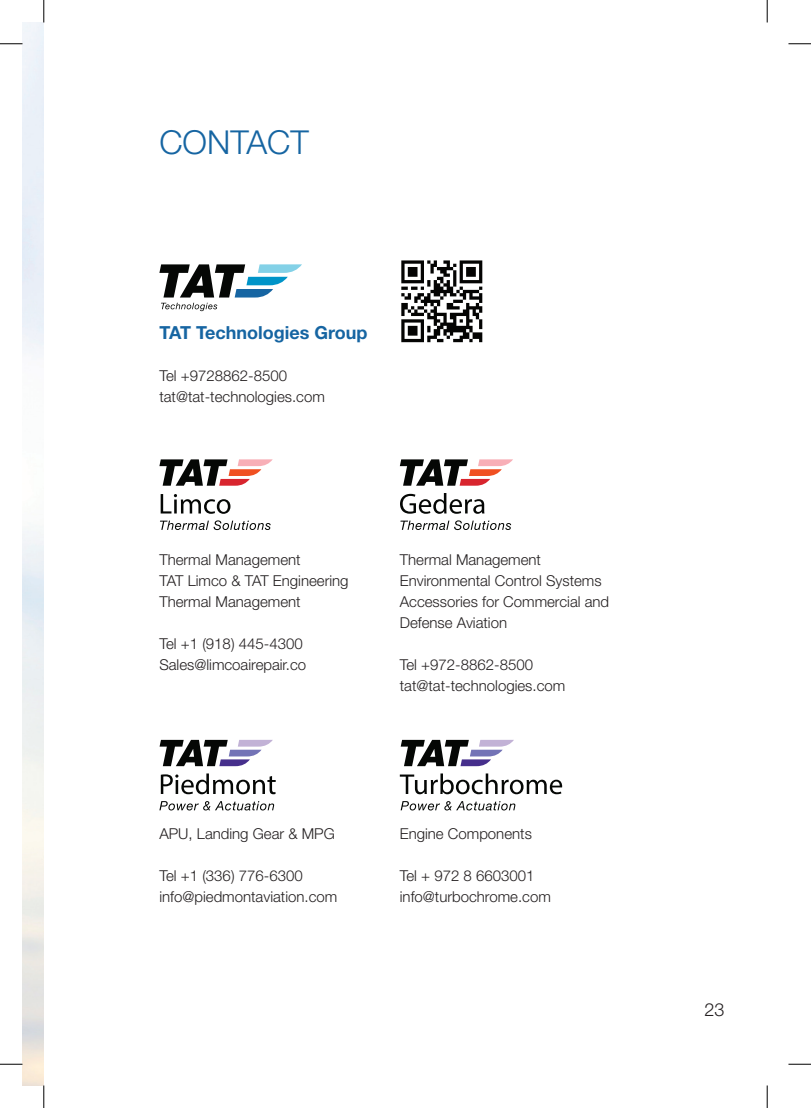
<style>
.page{position:relative;width:811px;height:1108px;background:#fff}
.page>*{position:absolute;margin:0;border:0;box-sizing:border-box;transform-origin:0 0}
.t1{font:300 33px "Helvetica Neue LT Std";color:#1665a2}
.t2{font:700 18px "Helvetica Neue LT Std";color:#1665a2}
.t3{font:300 18px "Helvetica Neue LT Std";color:#231f20}
.t4{font:300 15px/21px "Helvetica Neue LT Std";color:#231f20}
</style>
<div class="page">
<svg style="left:159px;top:264px;width:143px;height:47px"></svg>
<svg style="left:400px;top:493px;width:84px;height:21px"></svg>
<svg style="left:400px;top:520px;width:111px;height:10px"></svg>
<svg style="left:400px;top:459px;width:113px;height:27px"></svg>
<svg style="left:161px;top:494px;width:69px;height:20px"></svg>
<svg style="left:160px;top:520px;width:110px;height:10px"></svg>
<svg style="left:159px;top:459px;width:114px;height:27px"></svg>
<svg style="left:161px;top:773px;width:114px;height:21px"></svg>
<svg style="left:159px;top:801px;width:115px;height:9px"></svg>
<svg style="left:159px;top:740px;width:114px;height:26px"></svg>
<svg style="left:400px;top:773px;width:162px;height:21px"></svg>
<svg style="left:400px;top:801px;width:115px;height:9px"></svg>
<svg style="left:400px;top:740px;width:114px;height:26px"></svg>
<img style="left:401px;top:260px;width:82px;height:83px">
<svg style="left:0;top:44px;width:22px;height:1px"></svg>
<svg style="left:788px;top:44px;width:22px;height:1px"></svg>
<svg style="left:0;top:1064px;width:22px;height:1px"></svg>
<svg style="left:788px;top:1064px;width:22px;height:1px"></svg>
<svg style="left:44px;top:0;width:1px;height:22px"></svg>
<svg style="left:44px;top:1085px;width:1px;height:23px"></svg>
<svg style="left:766px;top:0;width:1px;height:22px"></svg>
<svg style="left:766px;top:1085px;width:1px;height:23px"></svg>
<h1 class="t1" style="left:159px;top:123px;width:151px">CONTACT</h1>
<p class="t2" style="left:159px;top:322px;width:209px">TAT Technologies Group</p>
<p class="t4" style="left:159px;top:365px;width:167px">Tel +9728862-8500 tat@tat-technologies.com</p>
<p class="t4" style="left:159px;top:549px;width:191px">Thermal Management<br>TAT Limco &amp; TAT Engineering<br>Thermal Management</p>
<p class="t4" style="left:159px;top:633px;width:148px">Tel +1 (918) 445-4300<br>Sales@limcoairepair.co</p>
<p class="t4" style="left:400px;top:549px;width:211px">Thermal Management<br>Environmental Control Systems<br>Accessories for Commercial and<br>Defense Aviation</p>
<p class="t4" style="left:400px;top:654px;width:167px">Tel +972-8862-8500 tat@tat-technologies.com</p>
<p class="t4" style="left:159px;top:823px;width:177px">APU, Landing Gear &amp; MPG</p>
<p class="t4" style="left:159px;top:865px;width:179px">Tel +1 (336) 776-6300 info@piedmontaviation.com</p>
<p class="t4" style="left:400px;top:823px;width:133px">Engine Components</p>
<p class="t4" style="left:400px;top:865px;width:152px">Tel + 972 8 6603001 info@turbochrome.com</p>
<p class="t3" style="left:704px;top:999px;width:22px">23</p>
</div>
